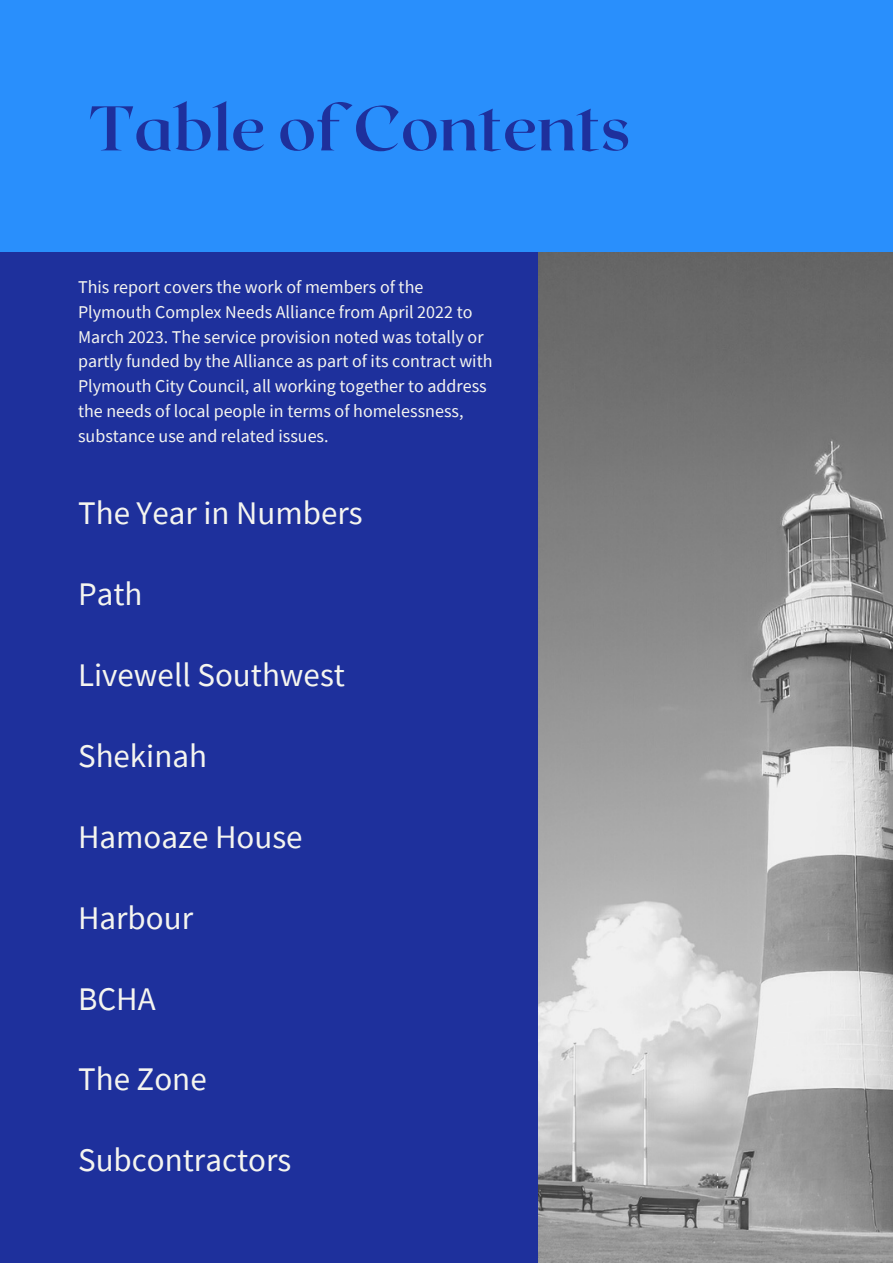
<style>
.page{position:relative;width:893px;height:1264px;background:#fff}
.page>*{position:absolute;margin:0;border:0;box-sizing:border-box;transform-origin:0 0}
.t1{font:700 63px "Roxborough CF";color:#1e309c}
.t2{font:33px "Source Sans Pro";color:#f5f5ef}
.t3{font:18px/24.8px "Source Sans Pro";color:#f5f5ef}
</style>
<div class="page">
<img style="left:404px;top:251px;width:488px;height:1011px">
<div style="left:0;top:252px;width:537px;height:1010px;background:#1e309c"></div>
<div style="left:0;top:0;width:892px;height:251px;background:#298ffc"></div>
<p class="t1" style="left:89px;top:87px;width:542px">Table of Contents</p>
<p class="t3" style="left:78px;top:274px;width:416px">This report covers the work of members of the Plymouth Complex Needs Alliance from April 2022 to March 2023. The service provision noted was totally or partly funded by the Alliance as part of its contract with Plymouth City Council, all working together to address the needs of local people in terms of homelessness, substance use and related issues.</p>
<p class="t2" style="left:78px;top:492px;width:286px">The Year in Numbers</p>
<p class="t2" style="left:78px;top:572px;width:66px">Path</p>
<p class="t2" style="left:78px;top:653px;width:268px">Livewell Southwest</p>
<p class="t2" style="left:78px;top:734px;width:130px">Shekinah</p>
<p class="t2" style="left:78px;top:815px;width:226px">Hamoaze House</p>
<p class="t2" style="left:78px;top:896px;width:117px">Harbour</p>
<p class="t2" style="left:78px;top:977px;width:79px">BCHA</p>
<p class="t2" style="left:78px;top:1057px;width:130px">The Zone</p>
<p class="t2" style="left:78px;top:1138px;width:215px">Subcontractors</p>
</div>
